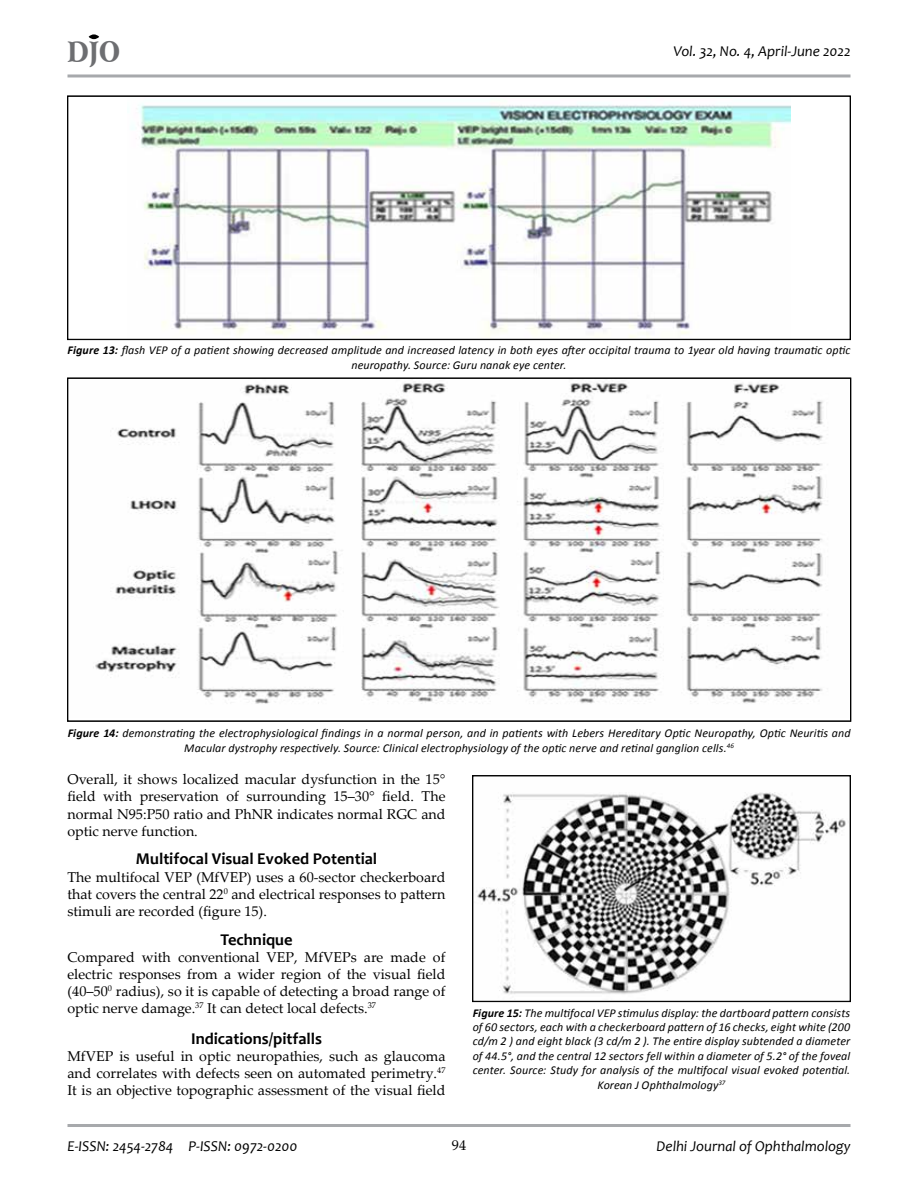
<style>
.page{position:relative;width:918px;height:1188px;background:#fff}
.page>*{position:absolute;margin:0;border:0;box-sizing:border-box;transform-origin:0 0}
.t1{font:900 28.2px "Arrus BT";color:#6d6e71;scale:.82 1}
.t2{font:700 16.5px "Candara";color:#000}
.t3{font:italic 15px "Candara";color:#000}
.t4{font:14.25px/17.1px "Palatino Linotype";color:#000;text-align:justify}
.t5{font:italic 12px/14.4px "Calibri";letter-spacing:.01em;color:#000;text-align:center}
.s1{font-weight:700}
</style>
<div class="page">
<hr style="left:68px;top:74px;width:782px;height:3px;background:#a7a9ac">
<hr style="left:68px;top:1124px;width:782px;height:3px;background:#a7a9ac">
<div style="left:89px;top:34px;width:10px;height:5px;background:#000;border-radius:50%"></div>
<svg style="left:67px;top:378px;width:756px;height:343px"></svg>
<svg style="left:472px;top:776px;width:379px;height:226px"></svg>
<svg style="left:67px;top:96px;width:784px;height:244px"></svg>
<div style="left:68px;top:96px;width:782px;height:243px;border:1px solid #000"></div>
<h1 class="t1" style="left:68px;top:34px;width:66px">DJO</h1>
<p class="t3" style="left:673px;top:42px;width:179px">Vol. 32, No. 4, April-June 2022</p>
<p class="t5" style="left:68px;top:343px;width:784px"><span class="s1">Figure 13:</span> flash VEP of a patient showing decreased amplitude and increased latency in both eyes after occipital trauma to 1year old having traumatic optic neuropathy. Source: Guru nanak eye center.</p>
<p class="t5" style="left:68px;top:726px;width:785px"><span class="s1">Figure 14:</span> demonstrating the electrophysiological findings in a normal person, and in patients with Lebers Hereditary Optic Neuropathy, Optic Neuritis and<br>Macular dystrophy respectively. Source: Clinical electrophysiology of the optic nerve and retinal ganglion cells.<sup>46</sup></p>
<p class="t4" style="left:68px;top:770px;width:380px">Overall, it shows localized macular dysfunction in the 15° field with preservation of surrounding 15–30° field. The normal N95:P50 ratio and PhNR indicates normal RGC and optic nerve function.</p>
<h2 class="t2" style="left:136px;top:849px;width:243px">Multifocal Visual Evoked Potential</h2>
<p class="t4" style="left:67px;top:868px;width:380px">The multifocal VEP (MfVEP) uses a 60-sector checkerboard that covers the central 22<sup>0</sup> and electrical responses to pattern stimuli are recorded (figure 15).</p>
<h2 class="t2" style="left:220px;top:929px;width:74px">Technique</h2>
<p class="t4" style="left:67px;top:948px;width:380px">Compared with conventional VEP, MfVEPs are made of electric responses from a wider region of the visual field (40–50<sup>0</sup> radius), so it is capable of detecting a broad range of optic nerve damage.<sup>37</sup> It can detect local defects.<sup>37</sup></p>
<h2 class="t2" style="left:191px;top:1028px;width:132px">Indications/pitfalls</h2>
<p class="t4" style="left:68px;top:1047px;width:380px">MfVEP is useful in optic neuropathies, such as glaucoma and correlates with defects seen on automated perimetry.<sup>47<br></sup>It is an objective topographic assessment of the visual field</p>
<p class="t5" style="left:473px;top:1005px;width:379px"><span class="s1">Figure 15:</span> The multifocal VEP stimulus display: the dartboard pattern consists of 60 sectors, each with a checkerboard pattern of 16 checks, eight white (200 cd/m 2 ) and eight black (3 cd/m 2 ). The entire display subtended a diameter of 44.5°, and the central 12 sectors fell within a diameter of 5.2° of the foveal center. Source: Study for analysis of the multifocal visual evoked potential.<br>Korean J Ophthalmology<sup>37</sup></p>
<p class="t3" style="left:68px;top:1136px;width:232px">E-ISSN: 2454-2784 P-ISSN: 0972-0200</p>
<p class="t4" style="left:452px;top:1136px;width:16px">94</p>
<p class="t3" style="left:657px;top:1136px;width:195px">Delhi Journal of Ophthalmology</p>
</div>
